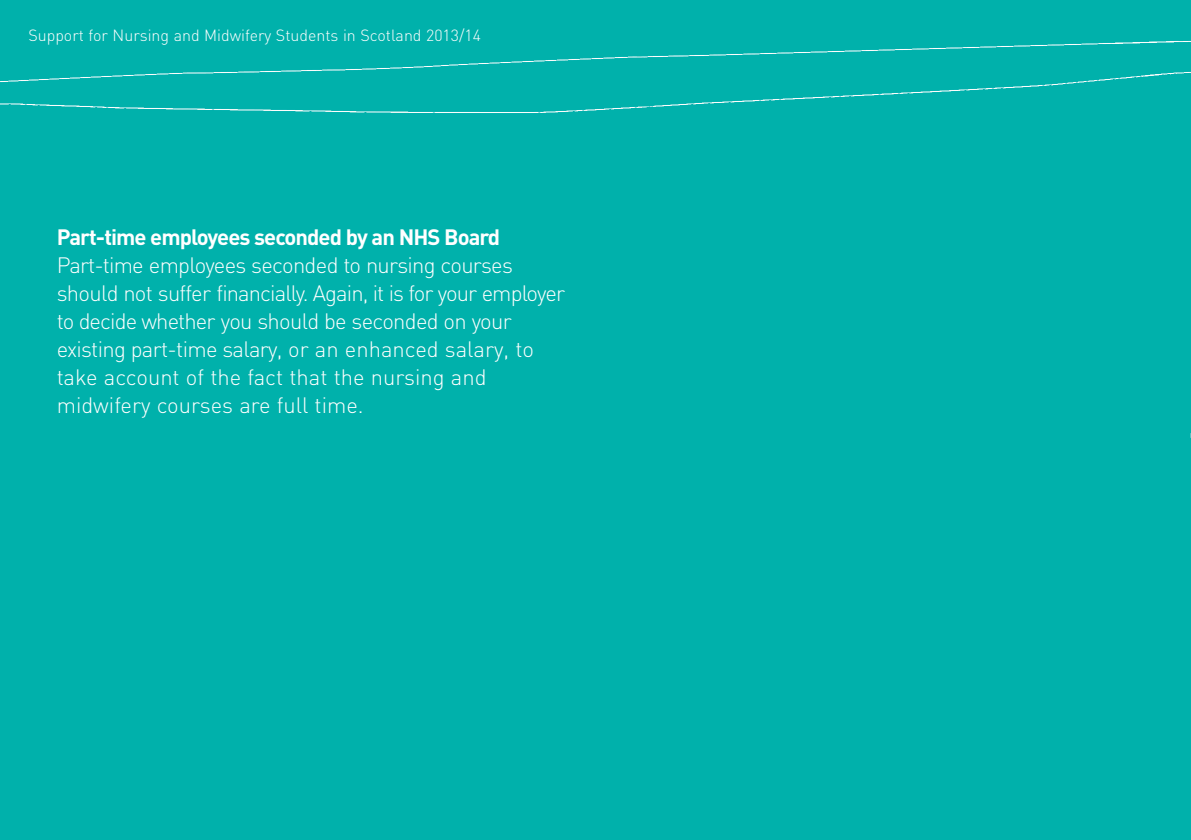
<style>
.page{position:relative;width:1191px;height:840px;background:#fff}
.page>*{position:absolute;margin:0;border:0;box-sizing:border-box;transform-origin:0 0}
.t1{font:300 22px/28px "DIN";letter-spacing:-.03em;color:#fff}
.t2{font:700 22px "DIN";letter-spacing:-.045em;color:#fff}
.t3{font:300 16px "DIN";color:#fff}
</style>
<div class="page">
<div style="left:0;top:0;width:1191px;height:839px;background:#00b1ab"></div>
<svg style="left:1188px;top:489px;width:3px;height:44px"></svg>
<p class="t3" style="left:28px;top:26px;width:454px">Support for Nursing and Midwifery Students in Scotland 2013/14</p>
<p class="t2" style="left:57px;top:224px;width:445px">Part-time employees seconded by an NHS Board</p>
<p class="t1" style="left:57px;top:251px;width:510px">Part-time employees seconded to nursing courses should not suffer financially. Again, it is for your employer to decide whether you should be seconded on your existing part-time salary, or an enhanced salary, to take account of the fact that the nursing and midwifery courses are full time.</p>
</div>
